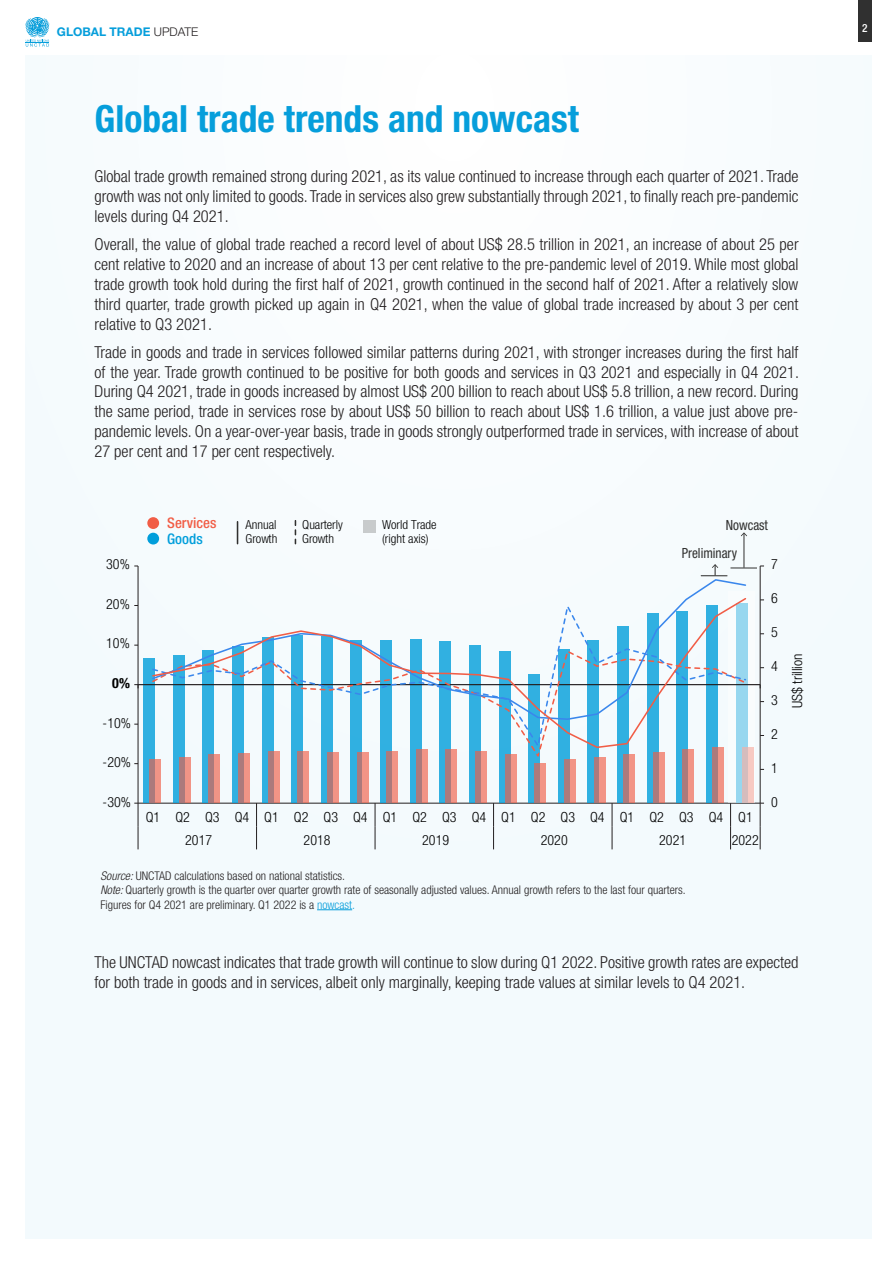
<style>
.page{position:relative;width:893px;height:1263px;background:#fff}
.page>*{position:absolute;margin:0;border:0;box-sizing:border-box;transform-origin:0 0}
.t1{font:700 condensed 37.5px "Helvetica Neue LT Std";color:#069edb}
.t2{font:300 condensed 16.5px/19.8px "Helvetica Neue LT Std";color:#231f20;text-align:justify}
.t3{font:500 condensed 14.7px/15.6px "Helvetica Neue LT Std";color:#f15d46}
.t4{font:300 condensed 13.95px/23.1px "Helvetica Neue LT Std";color:#000}
.t5{font:condensed 13.95px "Helvetica Neue LT Std";color:#30302f;scale:.94 1}
.t6{font:700 condensed 13.95px "Helvetica Neue LT Std";color:#000}
.t7{font:300 condensed 12.45px/14px "Helvetica Neue LT Std";color:#000}
.t8{font:300 condensed 12px/14.4px "Helvetica Neue LT Std";color:#231f20}
.t9{font:700 12px "Helvetica Neue LT Std";color:#069edb}
.t10{font:500 condensed 11.25px "Helvetica Neue LT Std";color:#fff}
.s1{font-weight:300;color:#231f20}
.s2{color:#009edb}
.s3{font-style:italic}
.s4{color:#069edb}
</style>
<div class="page">
<div style="left:25px;top:55px;width:847px;height:1184px;background:#f4fafd"></div>
<div style="left:858px;top:0;width:14px;height:42px;background:#303030"></div>
<svg style="left:26px;top:17px;width:23px;height:30px"></svg>
<hr style="left:317px;top:909px;width:35px;height:1px;background:#069edb">
<hr style="left:138px;top:803px;width:622px;height:1px;background:#231f20">
<div style="left:143px;top:658px;width:12px;height:145px;background:#30b0e1"></div>
<div style="left:173px;top:656px;width:11px;height:147px;background:#30b0e1"></div>
<svg style="left:203px;top:760px;width:6px;height:43px"></svg>
<div style="left:232px;top:646px;width:11px;height:157px;background:#30b0e1"></div>
<div style="left:262px;top:637px;width:11px;height:166px;background:#30b0e1"></div>
<svg style="left:292px;top:760px;width:6px;height:43px"></svg>
<div style="left:321px;top:636px;width:11px;height:167px;background:#30b0e1"></div>
<div style="left:351px;top:641px;width:11px;height:162px;background:#30b0e1"></div>
<svg style="left:380px;top:760px;width:7px;height:43px"></svg>
<div style="left:410px;top:640px;width:11px;height:163px;background:#30b0e1"></div>
<svg style="left:440px;top:760px;width:6px;height:43px"></svg>
<div style="left:469px;top:645px;width:11px;height:158px;background:#30b0e1"></div>
<div style="left:499px;top:651px;width:11px;height:152px;background:#30b0e1"></div>
<svg style="left:529px;top:760px;width:11px;height:43px"></svg>
<div style="left:558px;top:649px;width:11px;height:154px;background:#30b0e1"></div>
<div style="left:588px;top:641px;width:11px;height:162px;background:#30b0e1"></div>
<svg style="left:617px;top:760px;width:7px;height:43px"></svg>
<div style="left:647px;top:614px;width:11px;height:189px;background:#30b0e1"></div>
<svg style="left:677px;top:760px;width:6px;height:43px"></svg>
<div style="left:706px;top:606px;width:11px;height:197px;background:#30b0e1"></div>
<hr style="left:760px;top:566px;width:1px;height:237px;background:#231f20">
<hr style="left:138px;top:566px;width:1px;height:237px;background:#231f20">
<svg style="left:134px;top:684px;width:5px;height:4px"></svg>
<svg style="left:134px;top:803px;width:5px;height:46px"></svg>
<svg style="left:256px;top:803px;width:1px;height:46px"></svg>
<svg style="left:375px;top:803px;width:1px;height:46px"></svg>
<svg style="left:493px;top:803px;width:1px;height:46px"></svg>
<svg style="left:612px;top:803px;width:1px;height:46px"></svg>
<svg style="left:730px;top:803px;width:1px;height:46px"></svg>
<svg style="left:760px;top:803px;width:4px;height:46px"></svg>
<svg style="left:653px;top:760px;width:11px;height:43px"></svg>
<svg style="left:683px;top:760px;width:11px;height:43px"></svg>
<svg style="left:712px;top:760px;width:11px;height:43px"></svg>
<svg style="left:150px;top:759px;width:11px;height:44px"></svg>
<svg style="left:179px;top:760px;width:11px;height:43px"></svg>
<svg style="left:209px;top:760px;width:11px;height:43px"></svg>
<svg style="left:238px;top:760px;width:12px;height:43px"></svg>
<svg style="left:268px;top:760px;width:11px;height:43px"></svg>
<svg style="left:298px;top:760px;width:11px;height:43px"></svg>
<svg style="left:327px;top:760px;width:11px;height:43px"></svg>
<svg style="left:357px;top:760px;width:11px;height:43px"></svg>
<svg style="left:387px;top:760px;width:11px;height:43px"></svg>
<svg style="left:416px;top:760px;width:11px;height:43px"></svg>
<svg style="left:446px;top:760px;width:11px;height:43px"></svg>
<svg style="left:475px;top:760px;width:12px;height:43px"></svg>
<svg style="left:505px;top:760px;width:11px;height:43px"></svg>
<svg style="left:535px;top:763px;width:11px;height:40px"></svg>
<svg style="left:564px;top:760px;width:11px;height:43px"></svg>
<svg style="left:594px;top:760px;width:11px;height:43px"></svg>
<svg style="left:624px;top:760px;width:11px;height:43px"></svg>
<svg style="left:237px;top:522px;width:1px;height:22px"></svg>
<svg style="left:295px;top:521px;width:1px;height:23px"></svg>
<div style="left:364px;top:520px;width:12px;height:12px;background:#c8cbcc"></div>
<div style="left:147px;top:533px;width:12px;height:11px;background:#009edb;border-radius:50%"></div>
<div style="left:147px;top:517px;width:12px;height:12px;background:#f15d46;border-radius:50%"></div>
<svg style="left:701px;top:564px;width:63px;height:12px"></svg>
<hr style="left:744px;top:533px;width:1px;height:35px;background:#30302f">
<svg style="left:741px;top:532px;width:6px;height:4px"></svg>
<svg style="left:736px;top:685px;width:19px;height:117px"></svg>
<hr style="left:138px;top:684px;width:622px;height:1px;background:#231f20">
<svg style="left:151px;top:750px;width:596px;height:10px"></svg>
<svg style="left:151px;top:596px;width:597px;height:153px"></svg>
<p class="t9" style="left:57px;top:24px;width:143px">GLOBAL TRADE <span class="s1">UPDATE</span></p>
<p class="t10" style="left:862px;top:21px;width:7px">2</p>
<p class="t1" style="left:94px;top:96px;width:486px">Global trade trends and nowcast</p>
<p class="t2" style="left:94px;top:166px;width:706px">Global trade growth remained strong during 2021, as its value continued to increase through each quarter of 2021. Trade growth was not only limited to goods. Trade in services also grew substantially through 2021, to finally reach pre-pandemic levels during Q4 2021.</p>
<p class="t2" style="left:94px;top:234px;width:706px">Overall, the value of global trade reached a record level of about US$ 28.5 trillion in 2021, an increase of about 25 per cent relative to 2020 and an increase of about 13 per cent relative to the pre-pandemic level of 2019. While most global trade growth took hold during the first half of 2021, growth continued in the second half of 2021. After a relatively slow third quarter, trade growth picked up again in Q4 2021, when the value of global trade increased by about 3 per cent relative to Q3 2021.</p>
<p class="t2" style="left:94px;top:342px;width:706px">Trade in goods and trade in services followed similar patterns during 2021, with stronger increases during the first half of the year. Trade growth continued to be positive for both goods and services in Q3 2021 and especially in Q4 2021.<br>During Q4 2021, trade in goods increased by almost US$ 200 billion to reach about US$ 5.8 trillion, a new record. During the same period, trade in services rose by about US$ 50 billion to reach about US$ 1.6 trillion, a value just above pre&shy;pandemic levels. On a year-over-year basis, trade in goods strongly outperformed trade in services, with increase of about 27 per cent and 17 per cent respectively.</p>
<p class="t4" style="left:106px;top:553px;width:25px">30%</p>
<p class="t4" style="left:106px;top:592px;width:25px">20%</p>
<p class="t4" style="left:106px;top:632px;width:25px">10%</p>
<p class="t6" style="left:112px;top:675px;width:19px">0%</p>
<p class="t4" style="left:103px;top:711px;width:30px">-10%</p>
<p class="t4" style="left:103px;top:750px;width:30px">-20%</p>
<p class="t4" style="left:103px;top:790px;width:30px">-30%</p>
<p class="t3" style="left:167px;top:515px;width:51px">Services<br><span class="s2">Goods</span></p>
<p class="t7" style="left:245px;top:518px;width:33px">Annual<br>Growth</p>
<p class="t7" style="left:302px;top:518px;width:42px">Quarterly<br>Growth</p>
<p class="t7" style="left:382px;top:518px;width:56px">World Trade (right axis)</p>
<p class="t5" style="left:726px;top:517px;width:46px">Nowcast</p>
<p class="t5" style="left:682px;top:545px;width:60px">Preliminary</p>
<p class="t4" style="left:771px;top:553px;width:8px">7</p>
<p class="t4" style="left:771px;top:587px;width:8px">6</p>
<p class="t4" style="left:771px;top:621px;width:8px">5</p>
<p class="t4" style="left:771px;top:654px;width:8px">4</p>
<p class="t4" style="left:771px;top:688px;width:8px">3</p>
<p class="t4" style="left:771px;top:722px;width:8px">2</p>
<p class="t4" style="left:771px;top:756px;width:8px">1</p>
<p class="t4" style="left:771px;top:790px;width:8px">0</p>
<p class="t4" style="left:185px;top:805px;width:569px;text-indent:-39px">Q1 Q2 Q3 Q4 Q1 Q2 Q3 Q4 Q1 Q2 Q3 Q4 Q1 Q2 Q3 Q4 Q1 Q2 Q3 Q4 Q1<br>2017</p>
<p class="t4" style="left:304px;top:829px;width:29px">2018</p>
<p class="t4" style="left:422px;top:829px;width:29px">2019</p>
<p class="t4" style="left:541px;top:829px;width:29px">2020</p>
<p class="t4" style="left:659px;top:829px;width:29px">2021</p>
<p class="t4" style="left:732px;top:829px;width:29px">2022</p>
<p class="t8" style="left:100px;top:868px;width:246px"><span class="s3">Source:</span> UNCTAD calculations based on national statistics.</p>
<p class="t8" style="left:100px;top:883px;width:587px"><span class="s3">Note:</span> Quarterly growth is the quarter over quarter growth rate of seasonally adjusted values. Annual growth refers to the last four quarters.<br>Figures for Q4 2021 are preliminary. Q1 2022 is a <span class="s4">nowcast.</span></p>
<p class="t4" style="left:785px;top:708px;width:56px;rotate:-90deg">US$ trillion</p>
<p class="t2" style="left:94px;top:952px;width:705px">The UNCTAD nowcast indicates that trade growth will continue to slow during Q1 2022. Positive growth rates are expected for both trade in goods and in services, albeit only marginally, keeping trade values at similar levels to Q4 2021.</p>
</div>
